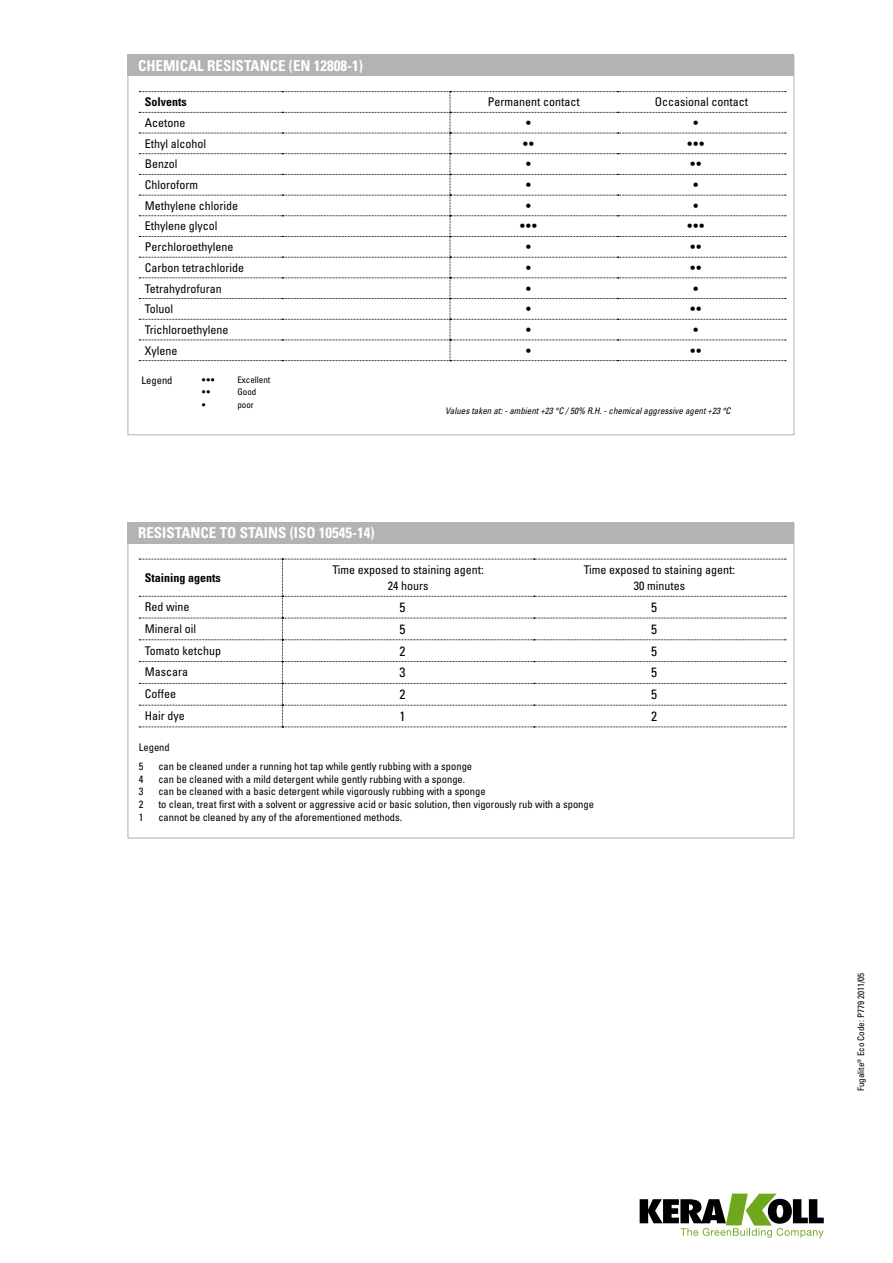
<style>
.page{position:relative;width:893px;height:1263px;background:#fff}
.page>*{position:absolute;margin:0;border:0;box-sizing:border-box;transform-origin:0 0}
.t1{font:700 condensed 15px "Univers LT Std";color:#fff}
.t2{font:condensed 13.5px "Univers LT Std";color:#000}
.t3{font:condensed 12px/16.5px "Univers LT Std";color:#000;text-align:center}
.t4{font:12px "Helvetica Neue LT Std";color:#000}
.t5{font:700 condensed 12px "Univers LT Std";color:#000}
.t6{font:condensed 10.5px "Univers LT Std";color:#000}
.t7{font:italic condensed 9px "Univers LT Std";color:#000}
.t8{font:condensed 9px "Univers LT Std";color:#000}
.t9{font:9px "Helvetica Neue LT Std";color:#000}
</style>
<div class="page">
<svg style="left:640px;top:1193px;width:184px;height:45px"></svg>
<div style="left:128px;top:54px;width:666px;height:22px;background:#b1b3b4"></div>
<svg style="left:139px;top:91px;width:647px;height:270px"></svg>
<div style="left:128px;top:522px;width:666px;height:21px;background:#b1b3b4"></div>
<svg style="left:139px;top:559px;width:647px;height:169px"></svg>
<h1 class="t1" style="left:138px;top:56px;width:226px">CHEMICAL RESISTANCE (EN 12808-1)</h1>
<p class="t5" style="left:145px;top:95px;width:43px">SOLVENTS</p>
<p class="t3" style="left:488px;top:94px;width:94px">Permanent contact</p>
<p class="t3" style="left:655px;top:94px;width:95px">Occasional contact</p>
<p class="t3" style="left:145px;top:114px;width:42px">Acetone</p>
<p class="t4" style="left:525px;top:116px;width:7px">•</p>
<p class="t4" style="left:693px;top:116px;width:7px">•</p>
<p class="t3" style="left:145px;top:135px;width:63px">Ethyl alcohol</p>
<p class="t4" style="left:522px;top:136px;width:13px">••</p>
<p class="t4" style="left:687px;top:136px;width:19px">•••</p>
<p class="t3" style="left:145px;top:156px;width:34px">Benzol</p>
<p class="t4" style="left:525px;top:157px;width:7px">•</p>
<p class="t4" style="left:690px;top:157px;width:13px">••</p>
<p class="t3" style="left:145px;top:176px;width:55px">Chloroform</p>
<p class="t4" style="left:525px;top:178px;width:7px">•</p>
<p class="t4" style="left:693px;top:178px;width:7px">•</p>
<p class="t3" style="left:145px;top:197px;width:95px">Methylene chloride</p>
<p class="t4" style="left:525px;top:198px;width:7px">•</p>
<p class="t4" style="left:693px;top:198px;width:7px">•</p>
<p class="t3" style="left:145px;top:218px;width:74px">Ethylene glycol</p>
<p class="t4" style="left:519px;top:219px;width:19px">•••</p>
<p class="t4" style="left:687px;top:219px;width:19px">•••</p>
<p class="t3" style="left:145px;top:238px;width:90px">Perchloroethylene</p>
<p class="t4" style="left:525px;top:240px;width:7px">•</p>
<p class="t4" style="left:690px;top:240px;width:13px">••</p>
<p class="t3" style="left:145px;top:259px;width:101px">Carbon tetrachloride</p>
<p class="t4" style="left:525px;top:260px;width:7px">•</p>
<p class="t4" style="left:690px;top:260px;width:13px">••</p>
<p class="t3" style="left:145px;top:280px;width:79px">Tetrahydrofuran</p>
<p class="t4" style="left:525px;top:281px;width:7px">•</p>
<p class="t4" style="left:693px;top:281px;width:7px">•</p>
<p class="t3" style="left:145px;top:301px;width:30px">Toluol</p>
<p class="t4" style="left:525px;top:302px;width:7px">•</p>
<p class="t4" style="left:690px;top:302px;width:13px">••</p>
<p class="t3" style="left:145px;top:321px;width:85px">Trichloroethylene</p>
<p class="t4" style="left:525px;top:322px;width:7px">•</p>
<p class="t4" style="left:693px;top:322px;width:7px">•</p>
<p class="t3" style="left:145px;top:342px;width:34px">Xylene</p>
<p class="t4" style="left:525px;top:343px;width:7px">•</p>
<p class="t4" style="left:690px;top:343px;width:13px">••</p>
<p class="t6" style="left:142px;top:373px;width:32px">Legend</p>
<p class="t9" style="left:202px;top:374px;width:15px">•••</p>
<p class="t8" style="left:237px;top:374px;width:34px">Excellent</p>
<p class="t9" style="left:202px;top:387px;width:10px">••</p>
<p class="t8" style="left:237px;top:386px;width:20px">Good</p>
<p class="t9" style="left:202px;top:399px;width:6px">•</p>
<p class="t8" style="left:237px;top:399px;width:18px">poor</p>
<h1 class="t1" style="left:138px;top:523px;width:238px">RESISTANCE TO STAINS (ISO 10545-14)</h1>
<p class="t7" style="left:445px;top:405px;width:287px">Values taken at: - ambient +23 °C / 50% R.H. - chemical aggressive agent +23 °C</p>
<p class="t5" style="left:145px;top:570px;width:78px">STAINING AGENTS</p>
<p class="t3" style="left:332px;top:561px;width:153px">Time exposed to staining agent:<br>24 hours</p>
<p class="t3" style="left:584px;top:561px;width:153px">Time exposed to staining agent:<br>30 minutes</p>
<p class="t3" style="left:145px;top:598px;width:46px">Red wine</p>
<p class="t2" style="left:400px;top:599px;width:7px">5</p>
<p class="t2" style="left:651px;top:599px;width:7px">5</p>
<p class="t3" style="left:145px;top:620px;width:53px">Mineral oil</p>
<p class="t2" style="left:400px;top:620px;width:7px">5</p>
<p class="t2" style="left:651px;top:620px;width:7px">5</p>
<p class="t3" style="left:145px;top:642px;width:78px">Tomato ketchup</p>
<p class="t2" style="left:400px;top:642px;width:7px">2</p>
<p class="t2" style="left:651px;top:642px;width:7px">5</p>
<p class="t3" style="left:145px;top:664px;width:45px">Mascara</p>
<p class="t2" style="left:400px;top:664px;width:7px">3</p>
<p class="t2" style="left:651px;top:664px;width:7px">5</p>
<p class="t3" style="left:145px;top:685px;width:33px">Coffee</p>
<p class="t2" style="left:400px;top:686px;width:7px">2</p>
<p class="t2" style="left:651px;top:686px;width:7px">5</p>
<p class="t3" style="left:145px;top:707px;width:41px">Hair dye</p>
<p class="t2" style="left:400px;top:707px;width:7px">1</p>
<p class="t2" style="left:651px;top:707px;width:7px">2</p>
<p class="t6" style="left:139px;top:741px;width:32px">Legend</p>
<p class="t6" style="left:139px;top:760px;width:6px">5</p>
<p class="t6" style="left:158px;top:760px;width:315px">can be cleaned under a running hot tap while gently rubbing with a sponge</p>
<p class="t6" style="left:139px;top:772px;width:6px">4</p>
<p class="t6" style="left:158px;top:772px;width:308px">can be cleaned with a mild detergent while gently rubbing with a sponge.</p>
<p class="t6" style="left:139px;top:785px;width:6px">3</p>
<p class="t6" style="left:158px;top:785px;width:329px">can be cleaned with a basic detergent while vigorously rubbing with a sponge</p>
<p class="t6" style="left:139px;top:798px;width:6px">2</p>
<p class="t6" style="left:158px;top:798px;width:437px">to clean, treat first with a solvent or aggressive acid or basic solution, then vigorously rub with a sponge</p>
<p class="t6" style="left:139px;top:810px;width:6px">1</p>
<p class="t6" style="left:158px;top:810px;width:245px">cannot be cleaned by any of the aforementioned methods.</p>
<p class="t8" style="left:855px;top:1091px;width:120px;rotate:-90deg">Fugalite<sup>®</sup> Eco Code: P779 2011/05</p>
</div>
